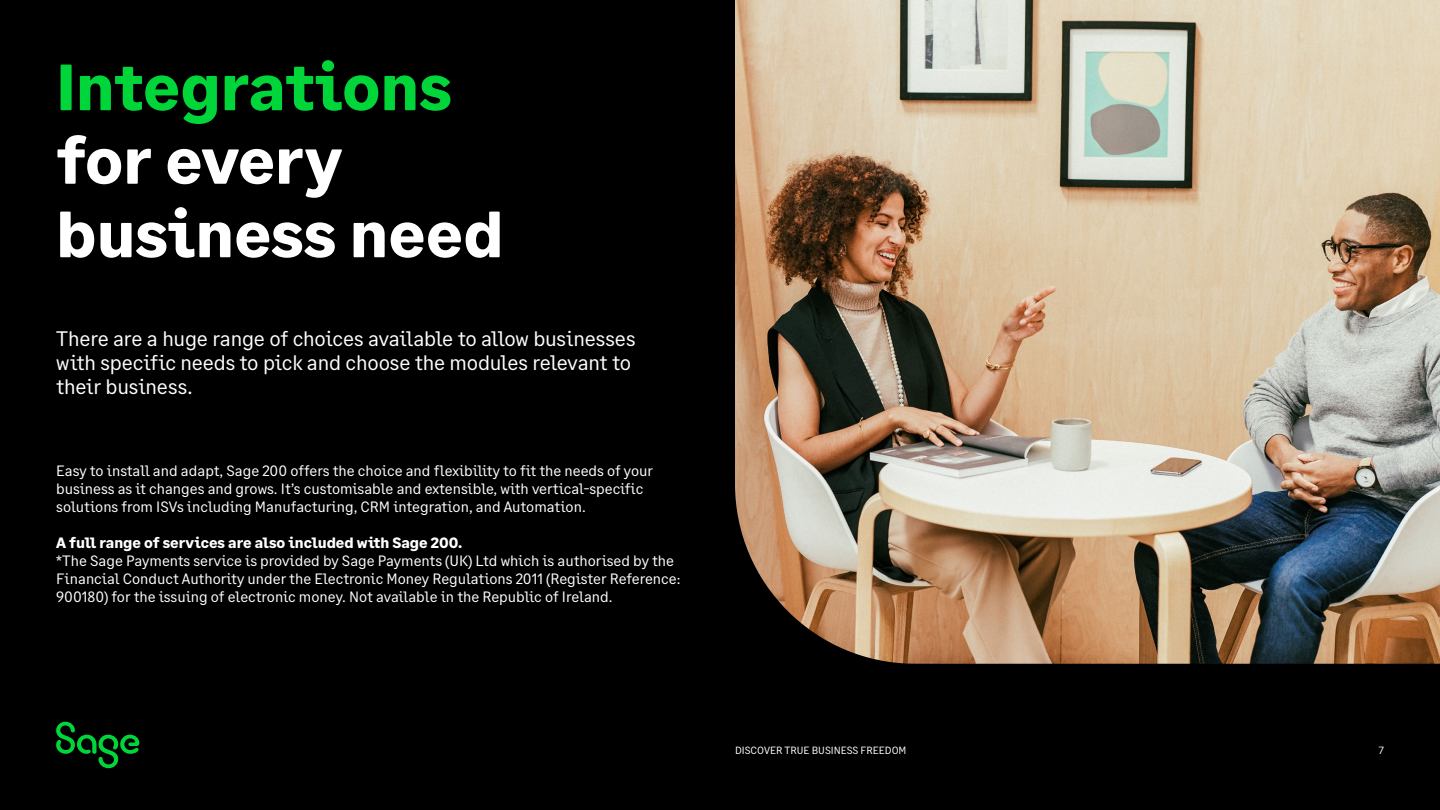
<style>
.page{position:relative;width:1440px;height:810px;background:#000}
.page>*{position:absolute;margin:0;border:0;box-sizing:border-box;transform-origin:0 0}
.H1_Large_Header{font:700 65.25px/73.5px "Sage Text";color:#fff}
.H1_Intro{font:21px/24px "Sage Text";letter-spacing:-.01em;color:#fff}
.Body_Copy{font:15px/18px "Sage Text";color:#fff}
.Body_Sub_Title{font:700 15px "Sage Text";color:#fff}
.t1{font:10.5px "Sage Text";color:#fff}
.s1{color:#00d639}
</style>
<div class="page">
<img style="left:735px;top:0;width:705px;height:664px">
<svg style="left:56px;top:722px;width:83px;height:46px"></svg>
<p class="H1_Large_Header" style="left:56px;top:52px;width:449px"><span class="s1">Integrations </span>for every business need</p>
<p class="H1_Intro" style="left:56px;top:327px;width:581px">There are a huge range of choices available to allow businesses with specific needs to pick and choose the modules relevant to their business.</p>
<p class="Body_Copy" style="left:56px;top:462px;width:598px">Easy to install and adapt, Sage 200 offers the choice and flexibility to fit the needs of your business as it changes and grows. It’s customisable and extensible, with vertical-specific solutions from ISVs including Manufacturing, CRM integration, and Automation.</p>
<p class="Body_Sub_Title" style="left:56px;top:534px;width:407px">A full range of services are also included with Sage 200.</p>
<p class="Body_Copy" style="left:56px;top:552px;width:626px">*The Sage Payments service is provided by Sage Payments (U K) Ltd which is authorised by the<br>Financial Conduct Authority under the Electronic Money Regulations 2011 (Register Reference:<br>900180) for the issuing of electronic money. N ot available in the Republic of Ireland.</p>
<p class="t1" style="left:735px;top:744px;width:14px">Disco</p>
<p class="t1" style="left:764px;top:744px;width:84px">ver true busi ness</p>
<p class="t1" style="left:861px;top:744px;width:14px">freedom</p>
</div>
